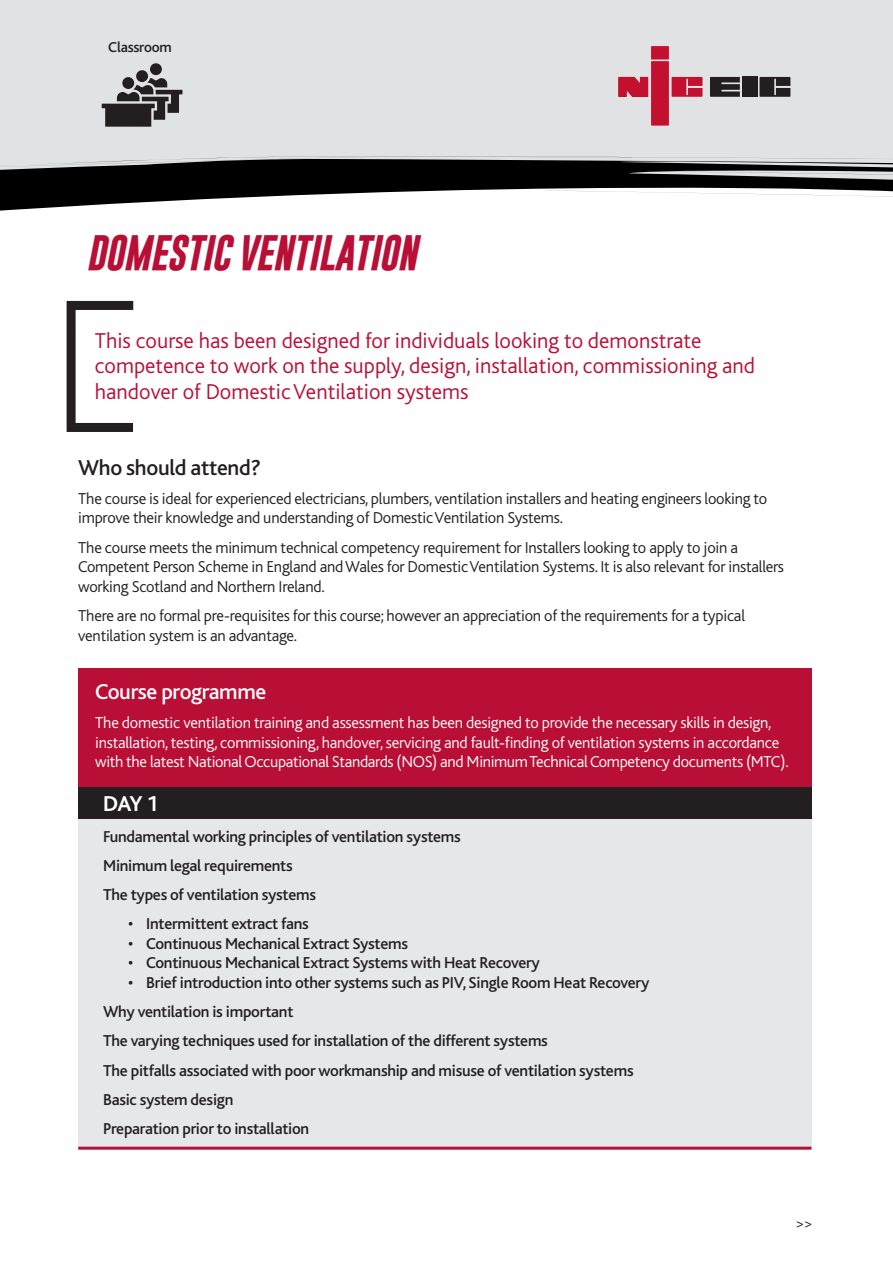
<style>
.page{position:relative;width:893px;height:1263px;background:#fff}
.page>*{position:absolute;margin:0;border:0;box-sizing:border-box;transform-origin:0 0}
.t1{font:italic 700 36px "Gobold";letter-spacing:-.015em;color:#b90f36}
.t2{font:300 22.5px/25.5px "Bliss";color:#b90f36}
.t3{font:500 22.5px "Bliss";letter-spacing:-.015em;color:#231f20}
.t4{font:500 22.5px "Bliss";letter-spacing:-.015em;color:#fff}
.t5{font:700 22.5px "Bliss";color:#fff}
.t6{font:300 16.5px/19.5px "Bliss";letter-spacing:-.015em;color:#231f20}
.t7{font:500 16.5px/29.2px "Bliss";letter-spacing:-.015em;color:#231f20}
.t8{font:300 16.5px/19.5px "Bliss";letter-spacing:-.015em;color:#fff}
.t9{font:500 15px "Bliss";letter-spacing:-.015em;color:#231f20}
.t10{font:300 13.8px "Bliss";color:#231f20}
</style>
<div class="page">
<div style="left:78px;top:786px;width:734px;height:33px;background:#231f20"></div>
<div style="left:78px;top:819px;width:733px;height:329px;background:#e6e7e9"></div>
<div style="left:78px;top:668px;width:734px;height:119px;background:#b90f36"></div>
<div style="left:0;top:0;width:893px;height:188px;background:#e1e2e4"></div>
<svg style="left:0;top:178px;width:893px;height:33px;fill:#000"></svg>
<svg style="left:0;top:156px;width:893px;height:22px"></svg>
<svg style="left:545px;top:190px;width:348px;height:9px"></svg>
<svg style="left:759px;top:77px;width:31px;height:20px"></svg>
<svg style="left:710px;top:77px;width:30px;height:20px"></svg>
<div style="left:742px;top:77px;width:15px;height:20px;background:#231f20"></div>
<svg style="left:618px;top:46px;width:84px;height:80px"></svg>
<div style="left:67px;top:301px;width:71px;height:131px;border:9px solid #231f20"></div>
<svg style="left:102px;top:63px;width:81px;height:64px"></svg>
<div style="left:150px;top:63px;width:12px;height:12px;background:#231f20;border-radius:50%"></div>
<div style="left:136px;top:70px;width:12px;height:12px;background:#231f20;border-radius:50%"></div>
<div style="left:122px;top:77px;width:12px;height:12px;background:#231f20;border-radius:50%"></div>
<hr style="left:78px;top:1147px;width:733px;height:3px;background:#b90f36">
<p class="t9" style="left:108px;top:41px;width:65px">Classroom</p>
<h1 class="t1" style="left:86px;top:236px;width:333px">DOMESTIC VENTILATION</h1>
<h2 class="t2" style="left:95px;top:330px;width:662px">This course has been designed for individuals looking to demonstrate competence to work on the supply, design, installation, commissioning and handover of Domestic Ventilation systems</h2>
<h2 class="t3" style="left:78px;top:459px;width:184px">Who should attend?</h2>
<p class="t6" style="left:78px;top:490px;width:691px">The course is ideal for experienced electricians, plumbers, ventilation installers and heating engineers looking to improve their knowledge and understanding of Domestic Ventilation Systems.</p>
<p class="t6" style="left:78px;top:539px;width:707px">The course meets the minimum technical competency requirement for Installers looking to apply to join a<br>Competent Person Scheme in England and Wales for Domestic Ventilation Systems. It is also relevant for installers working Scotland and Northern Ireland.</p>
<p class="t6" style="left:78px;top:607px;width:668px">There are no formal pre-requisites for this course; however an appreciation of the requirements for a typical ventilation system is an advantage.</p>
<h2 class="t4" style="left:95px;top:683px;width:173px">Course programme</h2>
<p class="t8" style="left:95px;top:715px;width:695px">The domestic ventilation training and assessment has been designed to provide the necessary skills in design, installation, testing, commissioning, handover, servicing and fault-finding of ventilation systems in accordance with the latest National Occupational Standards (NOS) and Minimum Technical Competency documents (MTC).</p>
<h2 class="t5" style="left:103px;top:795px;width:57px">DAY 1</h2>
<p class="t7" style="left:103px;top:823px;width:359px">Fundamental working principles of ventilation systems<br>Minimum legal requirements<br>The types of ventilation systems</p>
<p class="t7" style="left:128px;top:911px;width:182px">• Intermittent extract fans</p>
<p class="t7" style="left:128px;top:930px;width:282px">• Continuous Mechanical Extract Systems</p>
<p class="t7" style="left:128px;top:950px;width:413px">• Continuous Mechanical Extract Systems with Heat Recovery</p>
<p class="t7" style="left:103px;top:969px;width:548px;text-indent:25px">• Brief introduction into other systems such as PIV, Single Room Heat Recovery Why ventilation is important<br>The varying techniques used for installation of the different systems<br>The pitfalls associated with poor workmanship and misuse of ventilation systems Basic system design<br>Preparation prior to installation</p>
<p class="t10" style="left:795px;top:1218px;width:19px">&gt;&gt;</p>
</div>
